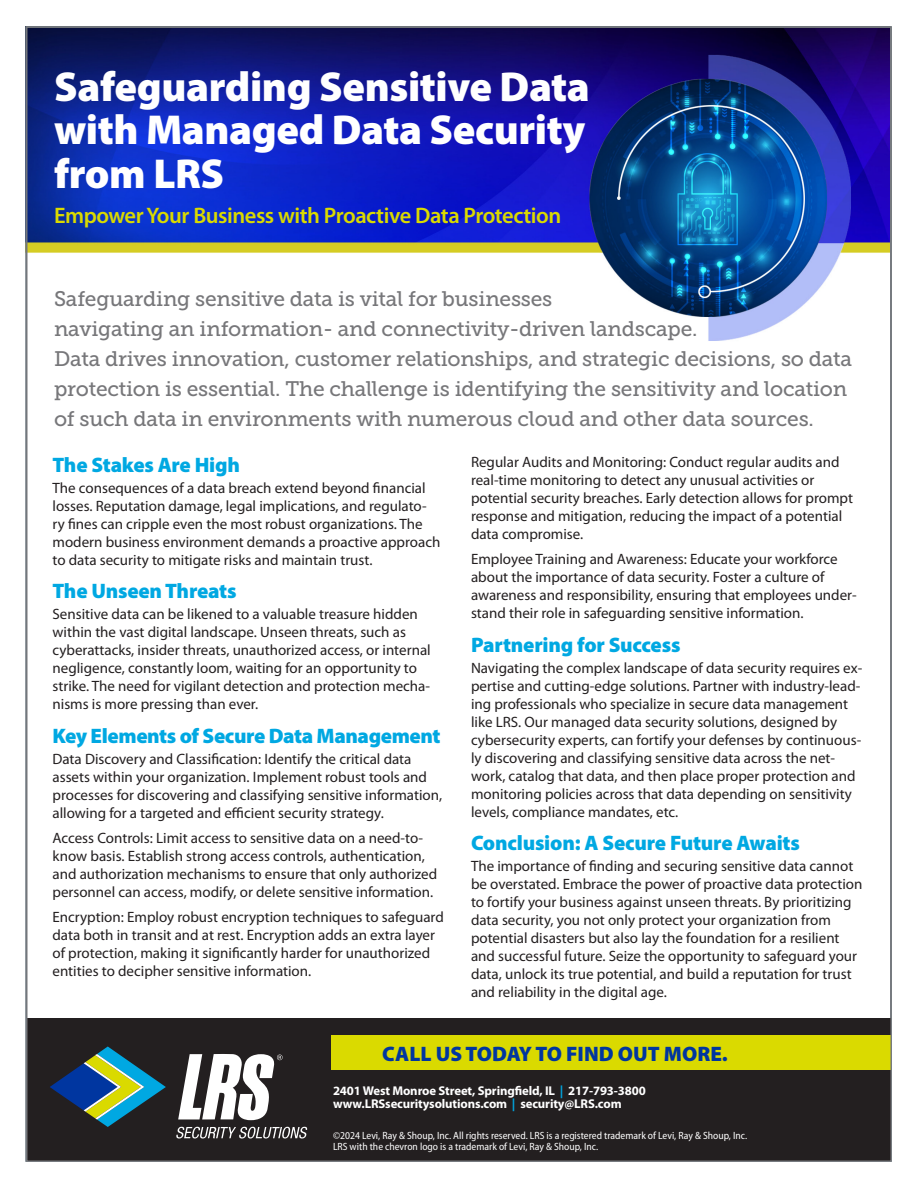
<style>
.page{position:relative;width:918px;height:1188px;background:#fff}
.page>*{position:absolute;margin:0;border:0;box-sizing:border-box;transform-origin:0 0}
.t1{font:900 42px/43.5px "Myriad Pro";letter-spacing:-.01em;color:#fff;text-align:justify}
.t2{font:600 22.5px "Myriad Pro";letter-spacing:-.02em;color:#dada00}
.t3{font:21px/30px "Museo Slab 500";letter-spacing:-.01em;color:#77777a}
.SUBHEAD{font:900 21px "Myriad Pro";letter-spacing:-.015em;color:#00a8e2}
.HEAD{font:900 21px "Myriad Pro";color:#0036a0}
.Body_text{font:15px/18px "Myriad Pro";color:#231f20}
.t4{font:700 12.75px/13.5px "Myriad Pro";letter-spacing:-.01em;color:#fff}
.Attribution{font:semi-condensed 10.5px/10.5px "Myriad Pro";color:#fff}
.s1{color:#00a8e2}
</style>
<div class="page">
<img style="left:29px;top:29px;width:860px;height:312px">
<div style="left:27px;top:1018px;width:864px;height:143px;background:#231f20"></div>
<div style="left:331px;top:1036px;width:560px;height:34px;background:#dada00"></div>
<svg style="left:50px;top:1047px;width:116px;height:80px"></svg>
<svg style="left:178px;top:1054px;width:105px;height:66px"></svg>
<svg style="left:176px;top:1127px;width:131px;height:11px"></svg>
<p class="t1" style="left:54px;top:63px;width:537px">Safeguarding Sensitive Data with Managed Data Security from LRS</p>
<p class="t2" style="left:54px;top:203px;width:509px">Empower Your Business with Proactive Data Protection</p>
<p class="t3" style="left:54px;top:284px;width:800px">Safeguarding sensitive data is vital for businesses<br>navigating an information- and connectivity-driven landscape.<br>Data drives innovation, customer relationships, and strategic decisions, so data protection is essential. The challenge is identifying the sensitivity and location of such data in environments with numerous cloud and other data sources.</p>
<p class="SUBHEAD" style="left:52px;top:450px;width:189px">The Stakes Are High</p>
<p class="Body_text" style="left:52px;top:479px;width:389px">The consequences of a data breach extend beyond financial losses. Reputation damage, legal implications, and regulato&shy;ry fines can cripple even the most robust organizations. The modern business environment demands a proactive approach to data security to mitigate risks and maintain trust.</p>
<p class="SUBHEAD" style="left:52px;top:577px;width:186px">The Unseen Threats</p>
<p class="Body_text" style="left:52px;top:606px;width:380px">Sensitive data can be likened to a valuable treasure hidden within the vast digital landscape. Unseen threats, such as cyberattacks, insider threats, unauthorized access, or internal negligence, constantly loom, waiting for an opportunity to strike. The need for vigilant detection and protection mecha&shy;nisms is more pressing than ever.</p>
<p class="SUBHEAD" style="left:52px;top:722px;width:390px">Key Elements of Secure Data Management</p>
<p class="Body_text" style="left:52px;top:750px;width:391px">Data Discovery and Classification: Identify the critical data assets within your organization. Implement robust tools and processes for discovering and classifying sensitive information, allowing for a targeted and efficient security strategy.</p>
<p class="Body_text" style="left:52px;top:829px;width:386px">Access Controls: Limit access to sensitive data on a need-to&shy;know basis. Establish strong access controls, authentication, and authorization mechanisms to ensure that only authorized personnel can access, modify, or delete sensitive information.</p>
<p class="Body_text" style="left:52px;top:908px;width:393px">Encryption: Employ robust encryption techniques to safeguard data both in transit and at rest. Encryption adds an extra layer of protection, making it significantly harder for unauthorized entities to decipher sensitive information.</p>
<p class="Body_text" style="left:471px;top:453px;width:384px">Regular Audits and Monitoring: Conduct regular audits and real-time monitoring to detect any unusual activities or potential security breaches. Early detection allows for prompt response and mitigation, reducing the impact of a potential data compromise.</p>
<p class="Body_text" style="left:471px;top:550px;width:387px">Employee Training and Awareness: Educate your workforce about the importance of data security. Foster a culture of awareness and responsibility, ensuring that employees under&shy;stand their role in safeguarding sensitive information.</p>
<p class="SUBHEAD" style="left:471px;top:630px;width:211px">Partnering for Success</p>
<p class="Body_text" style="left:471px;top:659px;width:393px">Navigating the complex landscape of data security requires ex&shy;pertise and cutting-edge solutions. Partner with industry-lead&shy;ing professionals who specialize in secure data management like LRS. Our managed data security solutions, designed by cybersecurity experts, can fortify your defenses by continuous&shy;ly discovering and classifying sensitive data across the net&shy;work, catalog that data, and then place proper protection and monitoring policies across that data depending on sensitivity levels, compliance mandates, etc.</p>
<p class="SUBHEAD" style="left:471px;top:829px;width:330px">Conclusion: A Secure Future Awaits</p>
<p class="Body_text" style="left:471px;top:858px;width:393px">The importance of finding and securing sensitive data cannot be overstated. Embrace the power of proactive data protection to fortify your business against unseen threats. By prioritizing data security, you not only protect your organization from potential disasters but also lay the foundation for a resilient and successful future. Seize the opportunity to safeguard your data, unlock its true potential, and build a reputation for trust and reliability in the digital age.</p>
<p class="HEAD" style="left:382px;top:1040px;width:347px">CALL US TODAY TO FIND OUT MORE.</p>
<p class="t4" style="left:333px;top:1084px;width:314px">2401 West Monroe Street, Springfield, IL <span class="s1">|</span> 217-793-3800 www.LRSsecuritysolutions.com <span class="s1">|</span> security@LRS.com</p>
<p class="Attribution" style="left:333px;top:1131px;width:416px">©2024 Levi, Ray &amp; Shoup, Inc. All rights reserved. LRS is a registered trademark of Levi, Ray &amp; Shoup, Inc.<br>LRS with the chevron logo is a trademark of Levi, Ray &amp; Shoup, Inc.</p>
</div>
